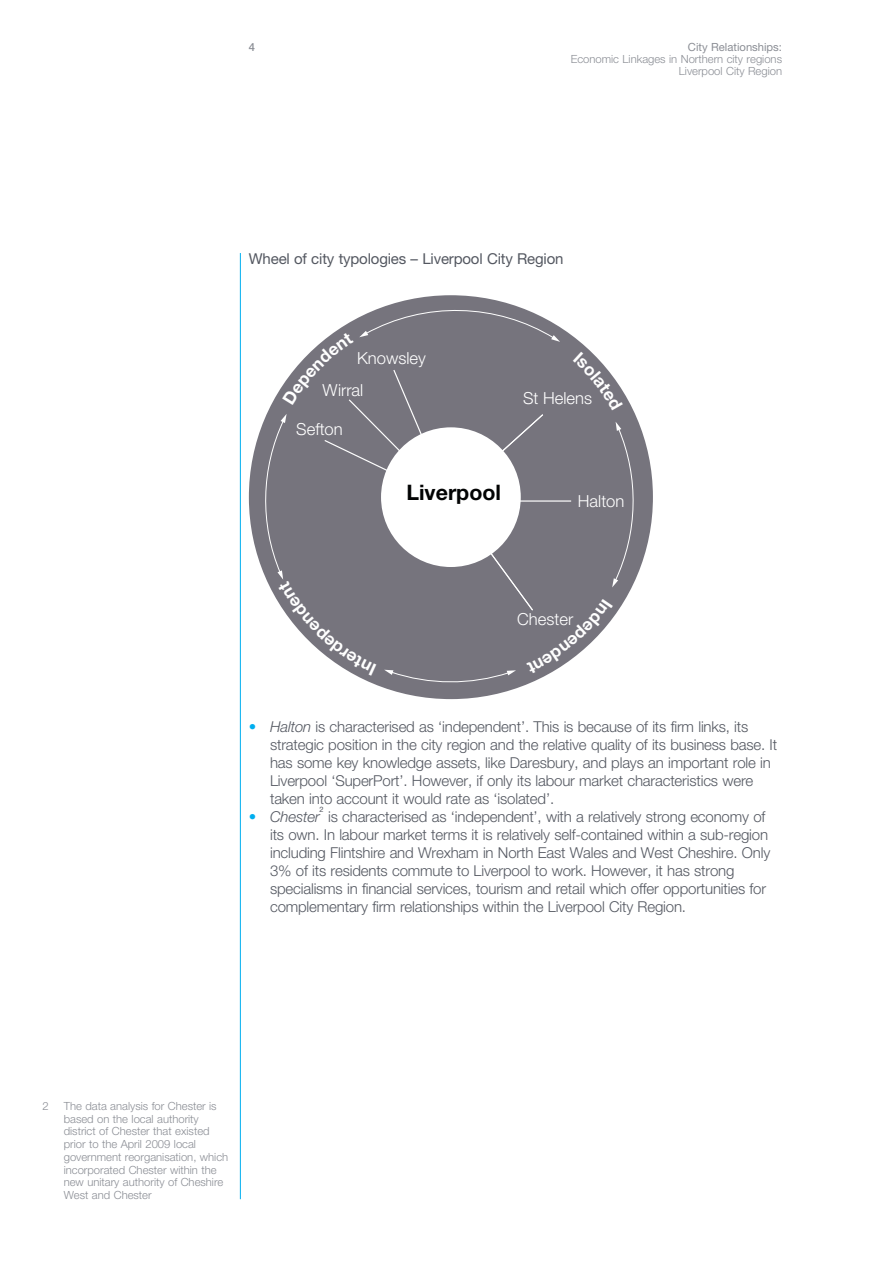
<style>
.page{position:relative;width:893px;height:1263px;background:#fff}
.page>*{position:absolute;margin:0;border:0;box-sizing:border-box;transform-origin:0 0}
.t1{font:700 21.3px "Helvetica Neue LT Std";color:#020303}
.t2{font:300 16.65px/32px "Helvetica Neue LT Std";color:#fff}
.t3{font:300 15px/18px "Helvetica Neue LT Std";letter-spacing:-.01em;color:#545861}
.t4{font:15px "Helvetica Neue LT Std";letter-spacing:-.01em;color:#545861}
.t5{font:italic 300 15px "Helvetica Neue LT Std";letter-spacing:-.01em;color:#545861}
.t6{font:300 11.25px/12.8px "Helvetica Neue LT Std";color:#8b8e95}
.t7{font:11.25px "Helvetica Neue LT Std";color:#8b8e95}
.t8{font:500 11.25px "Helvetica Neue LT Std";color:#8b8e95}
.t9{font:7.5px "Helvetica Neue LT Std";color:#545861}
.s1{color:#00aeef}
.s2{font-style:italic}
.s3{font-style:normal;color:#00aeef}
</style>
<div class="page">
<hr style="left:240px;top:253px;width:1px;height:946px;background:#00aeef">
<div style="left:249px;top:295px;width:404px;height:404px;background:#76747d;border-radius:50%"></div>
<svg style="left:260px;top:301px;width:379px;height:384px"></svg>
<p class="t8" style="left:249px;top:43px;width:8px">4</p>
<p class="t7" style="left:688px;top:43px;width:96px">City Relationships:</p>
<p class="t6" style="left:570px;top:54px;width:213px;line-height:12px;text-align:right">Economic Linkages in Northern city regions<br>Liverpool City Region</p>
<p class="t4" style="left:249px;top:253px;width:316px">Wheel of city typologies – Liverpool City Region</p>
<p class="t2" style="left:322px;top:342px;width:105px;text-indent:35px">Knowsley<br>Wirral</p>
<p class="t2" style="left:296px;top:413px;width:48px">Sefton</p>
<p class="t2" style="left:523px;top:383px;width:70px">St Helens</p>
<h1 class="t1" style="left:406px;top:485px;width:96px">Liverpool</h1>
<p class="t2" style="left:578px;top:485px;width:48px">Halton</p>
<p class="t2" style="left:517px;top:603px;width:58px">Chester</p>
<p class="t3" style="left:270px;top:719px;width:508px;text-indent:-21px"><span class="s1">•</span> <span class="s2">Halton</span> is characterised as ‘independent’. This is because of its firm links, its strategic position in the city region and the relative quality of its business base. It has some key knowledge assets, like Daresbury, and plays an important role in Liverpool ‘SuperPort’. However, if only its labour market characteristics were taken into account it would rate as ‘isolated’.</p>
<p class="t5" style="left:249px;top:811px;width:72px"><span class="s3">•</span> Chester</p>
<p class="t9" style="left:319px;top:806px;width:6px">2</p>
<p class="t3" style="left:270px;top:809px;width:501px;text-indent:58px">is characterised as ‘independent’, with a relatively strong economy of its own. In labour market terms it is relatively self-contained within a sub-region including Flintshire and Wrexham in North East Wales and West Cheshire. Only 3% of its residents commute to Liverpool to work. However, it has strong specialisms in financial services, tourism and retail which offer opportunities for complementary firm relationships within the Liverpool City Region.</p>
<p class="t6" style="left:43px;top:1101px;width:8px">2</p>
<p class="t6" style="left:64px;top:1101px;width:166px">The data analysis for Chester is based on the local authority district of Chester that existed prior to the April 2009 local government reorganisation, which incorporated Chester within the new unitary authority of Cheshire<br>West and Chester</p>
</div>
